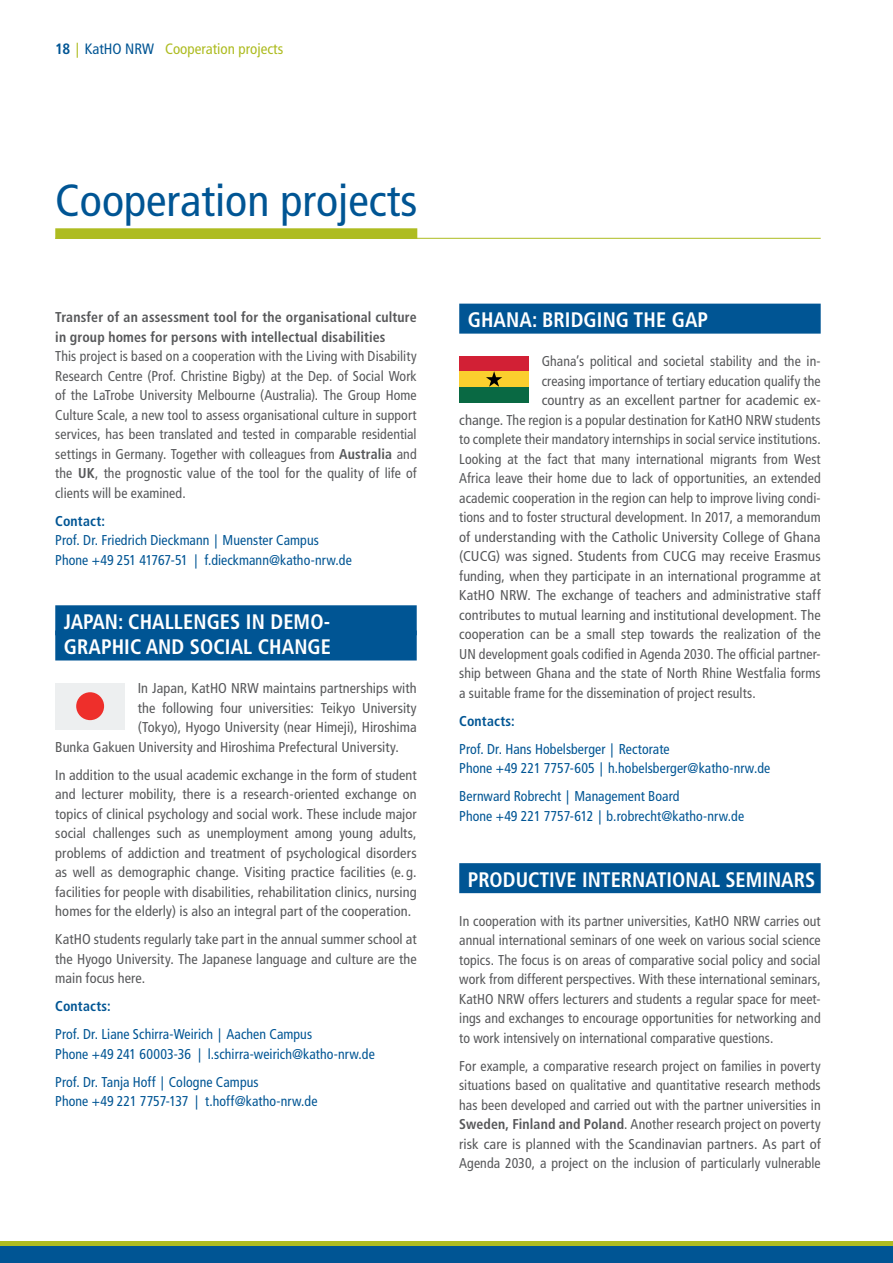
<style>
.page{position:relative;width:893px;height:1263px;background:#fff}
.page>*{position:absolute;margin:0;border:0;box-sizing:border-box;transform-origin:0 0}
.t1{font:condensed 45px "Frutiger LT Std";color:#005594}
.t2{font:700 condensed 21px/25.2px "Frutiger LT Std";letter-spacing:.005em;color:#fff}
.t3{font:condensed 15px "Frutiger LT Std";color:#aebc21}
.t4{font:condensed 14.25px/19.5px "Frutiger LT Std";letter-spacing:.005em;color:#57585a;text-align:justify}
.t5{font:condensed 14.25px/19.5px "Frutiger LT Std";letter-spacing:.005em;color:#005594}
.t6{font:700 condensed 14.25px/19.5px "Frutiger LT Std";letter-spacing:.01em;color:#57585a}
.t7{font:700 condensed 14.25px "Frutiger LT Std";letter-spacing:.015em;color:#005594}
.s1{font-weight:700;color:#005594}
.s2{color:#005594}
.s3{font-weight:700}
</style>
<div class="page">
<div style="left:0;top:1242px;width:893px;height:21px;background:#005594"></div>
<hr style="left:0;top:1242px;width:893px;height:4px;background:#aebc21">
<div style="left:55px;top:605px;width:362px;height:30px;background:#005594"></div>
<div style="left:55px;top:630px;width:362px;height:30px;background:#005594"></div>
<div style="left:459px;top:304px;width:362px;height:30px;background:#005594"></div>
<div style="left:459px;top:863px;width:362px;height:30px;background:#005594"></div>
<div style="left:55px;top:683px;width:70px;height:46px;background:#edeff0"></div>
<div style="left:76px;top:692px;width:28px;height:28px;background:#ee2f2b;border-radius:50%"></div>
<div style="left:459px;top:356px;width:70px;height:15px;background:#d22035"></div>
<div style="left:459px;top:371px;width:70px;height:16px;background:#fbcf2e"></div>
<div style="left:459px;top:387px;width:70px;height:15px;background:#096943"></div>
<svg style="left:486px;top:371px;width:16px;height:16px"></svg>
<div style="left:55px;top:228px;width:362px;height:11px;background:#aebc21"></div>
<hr style="left:55px;top:238px;width:766px;height:1px;background:#aebc21">
<p class="t3" style="left:55px;top:40px;width:230px"><span class="s1">18</span> | <span class="s2">KatHO NRW</span> Cooperation projects</p>
<h1 class="t1" style="left:55px;top:174px;width:364px">Cooperation projects</h1>
<p class="t6" style="left:55px;top:307px;width:363px">Transfer of an assessment tool for the organisational culture in group homes for persons with intellectual disabilities</p>
<p class="t4" style="left:55px;top:347px;width:363px">This project is based on a cooperation with the Living with Disability Research Centre (Prof. Christine Bigby) at the Dep. of Social Work of the LaTrobe University Melbourne (Australia). The Group Home Culture Scale, a new tool to assess organisational culture in support services, has been translated and tested in comparable residential settings in Germany. Together with colleagues from <span class="s3">Australia</span> and the <span class="s3">UK</span>, the prognostic value of the tool for the quality of life of clients will be examined.</p>
<p class="t7" style="left:55px;top:512px;width:51px">Contact:</p>
<p class="t5" style="left:55px;top:531px;width:298px">Prof. Dr. Friedrich Dieckmann | Muenster Campus<br>Phone +49 251 41767-51 | f.dieckmann@katho-nrw.de</p>
<h2 class="t2" style="left:64px;top:609px;width:269px">JAPAN: CHALLENGES IN DEMO-<br>GRAPHIC AND SOCIAL CHANGE</h2>
<p class="t4" style="left:138px;top:678px;width:280px">In Japan, KatHO NRW maintains partnerships with</p>
<p class="t4" style="left:138px;top:698px;width:280px">the following four universities: Teikyo University</p>
<p class="t4" style="left:138px;top:717px;width:280px">(Tokyo), Hyogo University (near Himeji), Hiroshima</p>
<p class="t4" style="left:55px;top:737px;width:345px">Bunka Gakuen University and Hiroshima Prefectural University.</p>
<p class="t4" style="left:55px;top:765px;width:363px">In addition to the usual academic exchange in the form of student and lecturer mobility, there is a research-oriented exchange on topics of clinical psychology and social work. These include major social challenges such as unemployment among young adults, problems of addiction and treatment of psychological disorders as well as demographic change. Visiting practice facilities (e. g. facilities for people with disabilities, rehabilitation clinics, nursing homes for the elderly) is also an integral part of the cooperation.</p>
<p class="t4" style="left:55px;top:929px;width:363px">KatHO students regularly take part in the annual summer school at the Hyogo University. The Japanese language and culture are the main focus here.</p>
<p class="t7" style="left:55px;top:998px;width:57px">Contacts:</p>
<p class="t5" style="left:55px;top:1024px;width:321px">Prof. Dr. Liane Schirra-Weirich | Aachen Campus<br>Phone +49 241 60003-36 | l.schirra-weirich@katho-nrw.de</p>
<p class="t5" style="left:55px;top:1072px;width:264px">Prof. Dr. Tanja Hoff | Cologne Campus<br>Phone +49 221 7757-137 | t.hoff@katho-nrw.de</p>
<h2 class="t2" style="left:468px;top:307px;width:242px">GHANA: BRIDGING THE GAP</h2>
<p class="t4" style="left:542px;top:352px;width:280px">Ghana’s political and societal stability and the in-</p>
<p class="t4" style="left:542px;top:371px;width:280px">creasing importance of tertiary education qualify the</p>
<p class="t4" style="left:542px;top:391px;width:280px">country as an excellent partner for academic ex-</p>
<p class="t4" style="left:459px;top:410px;width:363px">change. The region is a popular destination for KatHO NRW students</p>
<p class="t4" style="left:459px;top:430px;width:363px">to complete their mandatory internships in social service institutions.</p>
<p class="t4" style="left:459px;top:449px;width:363px">Looking at the fact that many international migrants from West</p>
<p class="t4" style="left:459px;top:469px;width:363px">Africa leave their home due to lack of opportunities, an extended</p>
<p class="t4" style="left:459px;top:488px;width:363px">academic cooperation in the region can help to improve living condi-</p>
<p class="t4" style="left:459px;top:508px;width:363px">tions and to foster structural development. In 2017, a memorandum</p>
<p class="t4" style="left:459px;top:527px;width:363px">of understanding with the Catholic University College of Ghana</p>
<p class="t4" style="left:459px;top:547px;width:363px">(CUCG) was signed. Students from CUCG may receive Erasmus</p>
<p class="t4" style="left:459px;top:566px;width:363px">funding, when they participate in an international programme at</p>
<p class="t4" style="left:459px;top:586px;width:363px">KatHO NRW. The exchange of teachers and administrative staff</p>
<p class="t4" style="left:459px;top:605px;width:363px">contributes to mutual learning and institutional development. The</p>
<p class="t4" style="left:459px;top:625px;width:363px">cooperation can be a small step towards the realization of the</p>
<p class="t4" style="left:459px;top:644px;width:363px">UN development goals codified in Agenda 2030. The official partner-</p>
<p class="t4" style="left:459px;top:664px;width:363px">ship between Ghana and the state of North Rhine Westfalia forms</p>
<p class="t4" style="left:459px;top:683px;width:298px">a suitable frame for the dissemination of project results.</p>
<p class="t7" style="left:459px;top:712px;width:57px">Contacts:</p>
<p class="t5" style="left:459px;top:739px;width:313px">Prof. Dr. Hans Hobelsberger | Rectorate<br>Phone +49 221 7757-605 | h.hobelsberger@katho-nrw.de</p>
<p class="t5" style="left:459px;top:787px;width:286px">Bernward Robrecht | Management Board<br>Phone +49 221 7757-612 | b.robrecht@katho-nrw.de</p>
<h2 class="t2" style="left:468px;top:867px;width:349px">PRODUCTIVE INTERNATIONAL SEMINARS</h2>
<p class="t4" style="left:459px;top:911px;width:363px">In cooperation with its partner universities, KatHO NRW carries out annual international seminars of one week on various social science topics. The focus is on areas of comparative social policy and social work from different perspectives. With these international seminars, KatHO NRW offers lecturers and students a regular space for meet&shy;ings and exchanges to encourage opportunities for networking and to work intensively on international comparative questions.</p>
<p class="t4" style="left:459px;top:1056px;width:363px">For example, a comparative research project on families in poverty situations based on qualitative and quantitative research methods has been developed and carried out with the partner universities in <span class="s3">Sweden, Finland and Poland</span>. Another research project on poverty risk care is planned with the Scandinavian partners. As part of Agenda 2030, a project on the inclusion of particularly vulnerable</p>
</div>
